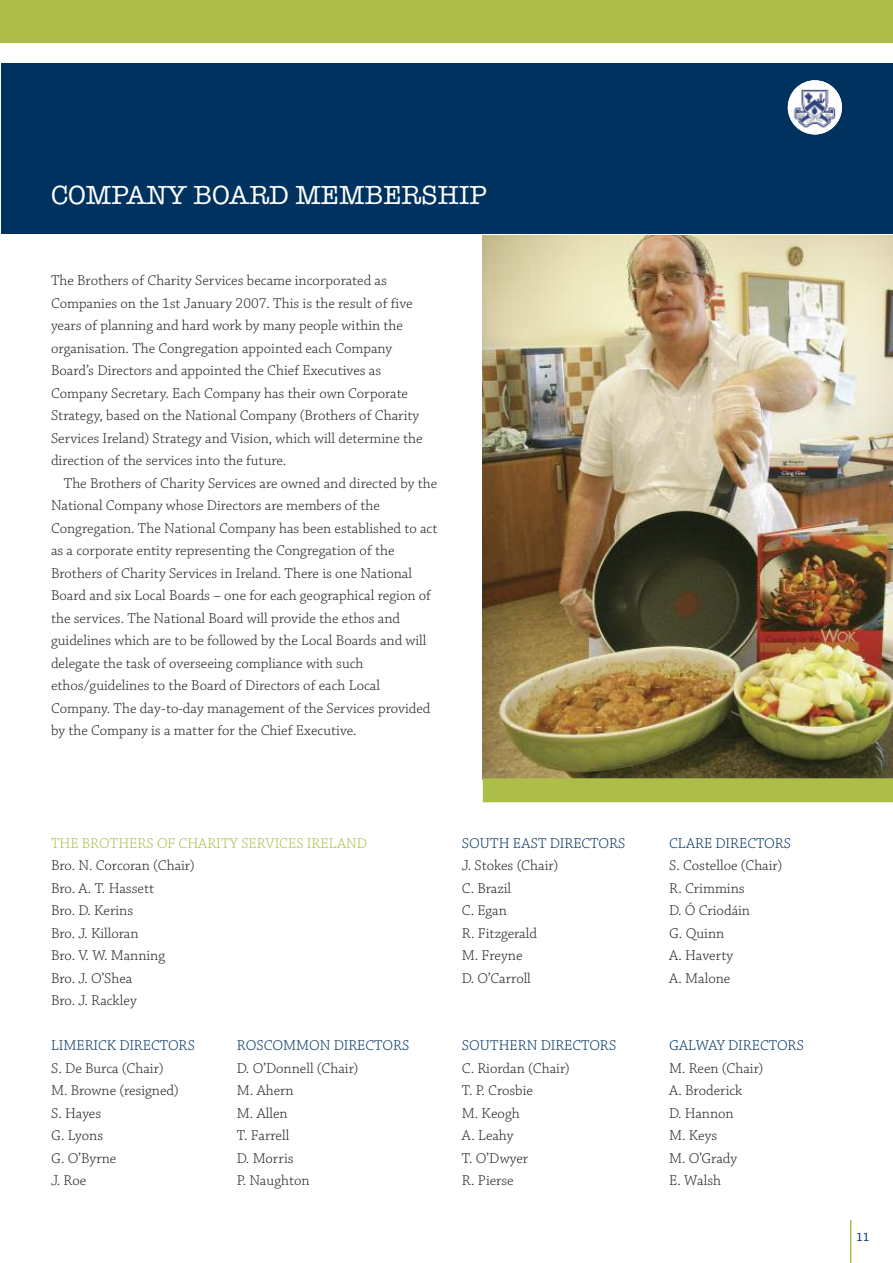
<style>
.page{position:relative;width:893px;height:1263px;background:#fff}
.page>*{position:absolute;margin:0;border:0;box-sizing:border-box;transform-origin:0 0}
.t1{font:27px "American Typewriter";color:#fff}
.t2{font:300 15px/22.5px "Chaparral Pro";color:#272627}
.t3{font:300 15px "Chaparral Pro";color:#00325f}
.t4{font:300 15px "Chaparral Pro";letter-spacing:.005em;color:#acbd48}
.t5{font:12px "American Typewriter";color:#00325f}
</style>
<div class="page">
<img style="left:483px;top:235px;width:410px;height:543px">
<hr style="left:850px;top:1220px;width:1px;height:43px;background:#acbd48">
<div style="left:1px;top:64px;width:892px;height:170px;background:#00325f"></div>
<div style="left:0;top:0;width:893px;height:43px;background:#acbd48"></div>
<img style="left:788px;top:80px;width:54px;height:54px;border-radius:50%">
<div style="left:483px;top:778px;width:410px;height:24px;background:#acbd48"></div>
<h1 class="t1" style="left:51px;top:179px;width:437px">COMPANY BOARD MEMBERSHIP</h1>
<p class="t2" style="left:51px;top:270px;width:373px">The Brothers of Charity Services became incorporated as Companies on the 1st January 2007. This is the result of five years of planning and hard work by many people within the organisation. The Congregation appointed each Company Board’s Directors and appointed the Chief Executives as Company Secretary. Each Company has their own Corporate Strategy, based on the National Company (Brothers of Charity Services Ireland) Strategy and Vision, which will determine the direction of the services into the future.</p>
<p class="t2" style="left:51px;top:473px;width:388px;text-indent:13px">The Brothers of Charity Services are owned and directed by the National Company whose Directors are members of the Congregation. The National Company has been established to act as a corporate entity representing the Congregation of the Brothers of Charity Services in Ireland. There is one National Board and six Local Boards – one for each geographical region of the services. The National Board will provide the ethos and guidelines which are to be followed by the Local Boards and will delegate the task of overseeing compliance with such ethos/guidelines to the Board of Directors of each Local Company. The day-to-day management of the Services provided by the Company is a matter for the Chief Executive.</p>
<p class="t4" style="left:51px;top:837px;width:318px">THE BROTHERS OF CHARITY SERVICES IRELAND</p>
<p class="t3" style="left:462px;top:837px;width:165px">SOUTH EAST DIRECTORS</p>
<p class="t3" style="left:669px;top:837px;width:124px">CLARE DIRECTORS</p>
<p class="t2" style="left:51px;top:855px;width:145px">Bro. N. Corcoran (Chair)</p>
<p class="t2" style="left:462px;top:855px;width:98px">J. Stokes (Chair)</p>
<p class="t2" style="left:669px;top:855px;width:115px">S. Costelloe (Chair)</p>
<p class="t2" style="left:51px;top:878px;width:105px">Bro. A. T. Hassett</p>
<p class="t2" style="left:462px;top:878px;width:51px">C. Brazil</p>
<p class="t2" style="left:669px;top:878px;width:77px">R. Crimmins</p>
<p class="t2" style="left:51px;top:900px;width:84px">Bro. D. Kerins</p>
<p class="t2" style="left:462px;top:900px;width:47px">C. Egan</p>
<p class="t2" style="left:669px;top:900px;width:83px">D. Ó Criodáin</p>
<p class="t2" style="left:51px;top:923px;width:89px">Bro. J. Killoran</p>
<p class="t2" style="left:462px;top:923px;width:77px">R. Fitzgerald</p>
<p class="t2" style="left:669px;top:923px;width:57px">G. Quinn</p>
<p class="t2" style="left:51px;top:945px;width:116px">Bro. V. W. Manning</p>
<p class="t2" style="left:462px;top:945px;width:62px">M. Freyne</p>
<p class="t2" style="left:669px;top:945px;width:66px">A. Haverty</p>
<p class="t2" style="left:51px;top:968px;width:83px">Bro. J. O’Shea</p>
<p class="t2" style="left:462px;top:968px;width:71px">D. O’Carroll</p>
<p class="t2" style="left:669px;top:968px;width:63px">A. Malone</p>
<p class="t2" style="left:51px;top:990px;width:87px">Bro. J. Rackley</p>
<p class="t3" style="left:51px;top:1040px;width:145px">LIMERICK DIRECTORS</p>
<p class="t3" style="left:237px;top:1040px;width:174px">ROSCOMMON DIRECTORS</p>
<p class="t3" style="left:462px;top:1040px;width:156px">SOUTHERN DIRECTORS</p>
<p class="t3" style="left:669px;top:1040px;width:136px">GALWAY DIRECTORS</p>
<p class="t2" style="left:51px;top:1058px;width:114px">S. De Burca (Chair)</p>
<p class="t2" style="left:237px;top:1058px;width:123px">D. O’Donnell (Chair)</p>
<p class="t2" style="left:462px;top:1058px;width:109px">C. Riordan (Chair)</p>
<p class="t2" style="left:669px;top:1058px;width:96px">M. Reen (Chair)</p>
<p class="t2" style="left:51px;top:1080px;width:129px">M. Browne (resigned)</p>
<p class="t2" style="left:237px;top:1080px;width:58px">M. Ahern</p>
<p class="t2" style="left:462px;top:1080px;width:72px">T. P. Crosbie</p>
<p class="t2" style="left:669px;top:1080px;width:75px">A. Broderick</p>
<p class="t2" style="left:51px;top:1103px;width:52px">S. Hayes</p>
<p class="t2" style="left:237px;top:1103px;width:52px">M. Allen</p>
<p class="t2" style="left:462px;top:1103px;width:59px">M. Keogh</p>
<p class="t2" style="left:669px;top:1103px;width:66px">D. Hannon</p>
<p class="t2" style="left:51px;top:1125px;width:54px">G. Lyons</p>
<p class="t2" style="left:237px;top:1125px;width:54px">T. Farrell</p>
<p class="t2" style="left:462px;top:1125px;width:53px">A. Leahy</p>
<p class="t2" style="left:669px;top:1125px;width:50px">M. Keys</p>
<p class="t2" style="left:51px;top:1148px;width:67px">G. O’Byrne</p>
<p class="t2" style="left:237px;top:1148px;width:58px">D. Morris</p>
<p class="t2" style="left:462px;top:1148px;width:68px">T. O’Dwyer</p>
<p class="t2" style="left:669px;top:1148px;width:70px">M. O’Grady</p>
<p class="t2" style="left:51px;top:1170px;width:37px">J. Roe</p>
<p class="t2" style="left:237px;top:1170px;width:74px">P. Naughton</p>
<p class="t2" style="left:462px;top:1170px;width:53px">R. Pierse</p>
<p class="t2" style="left:669px;top:1170px;width:54px">E. Walsh</p>
<p class="t5" style="left:856px;top:1230px;width:16px">11</p>
</div>
